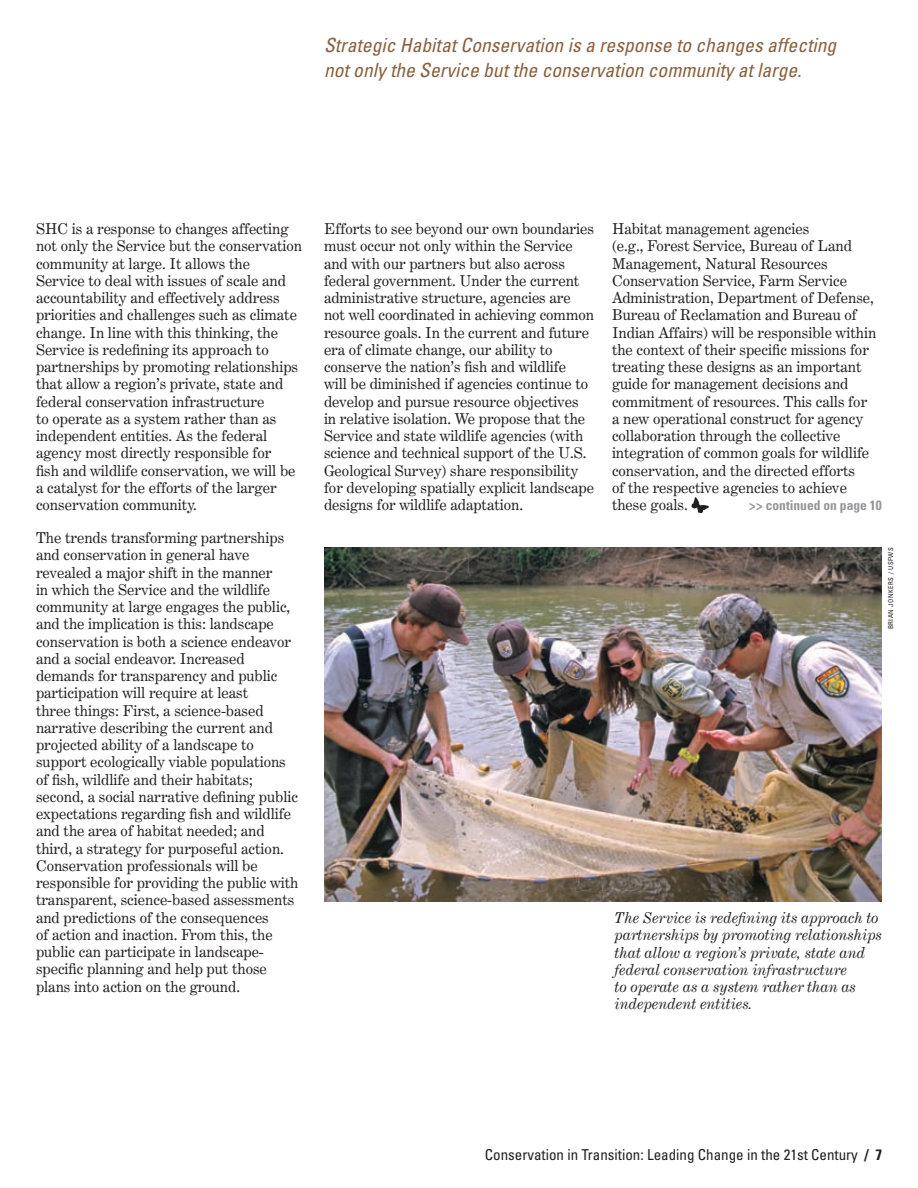
<style>
.page{position:relative;width:918px;height:1188px;background:#fff}
.page>*{position:absolute;margin:0;border:0;box-sizing:border-box;transform-origin:0 0}
.t1{font:italic condensed 19.5px/25.5px "Univers";color:#89603e}
.t2{font:15px/17.2px "Century Expanded BT";color:#231f20}
.t3{font:italic 15px/17.2px "Century Expanded BT";color:#231f20}
.t4{font:condensed 15px "Univers";color:#231f20}
.t5{font:700 condensed 13.5px "Univers";color:#939598}
.t6{font:condensed 6.75px "Univers";letter-spacing:.075em;color:#231f20}
.s1{font-weight:700}
</style>
<div class="page">
<svg style="left:691px;top:497px;width:18px;height:16px"></svg>
<img style="left:324px;top:547px;width:558px;height:355px">
<h1 class="t1" style="left:324px;top:32px;width:514px">Strategic Habitat Conservation is a response to changes affecting not only the Service but the conservation community at large.</h1>
<p class="t2" style="left:36px;top:220px;width:268px">SHC is a response to changes affecting not only the Service but the conservation community at large. It allows the Service to deal with issues of scale and accountability and effectively address priorities and challenges such as climate change. In line with this thinking, the Service is redefining its approach to partnerships by promoting relationships that allow a region’s private, state and federal conservation infrastructure<br>to operate as a system rather than as independent entities. As the federal agency most directly responsible for<br>fish and wildlife conservation, we will be a catalyst for the efforts of the larger conservation community.</p>
<p class="t2" style="left:36px;top:529px;width:264px">The trends transforming partnerships and conservation in general have revealed a major shift in the manner<br>in which the Service and the wildlife community at large engages the public, and the implication is this: landscape conservation is both a science endeavor and a social endeavor. Increased demands for transparency and public participation will require at least<br>three things: First, a science-based narrative describing the current and projected ability of a landscape to support ecologically viable populations of fish, wildlife and their habitats; second, a social narrative defining public expectations regarding fish and wildlife and the area of habitat needed; and third, a strategy for purposeful action.<br>Conservation professionals will be responsible for providing the public with transparent, science-based assessments and predictions of the consequences<br>of action and inaction. From this, the public can participate in landscape&shy;specific planning and help put those plans into action on the ground.</p>
<p class="t2" style="left:324px;top:220px;width:272px">Efforts to see beyond our own boundaries must occur not only within the Service and with our partners but also across federal government. Under the current administrative structure, agencies are not well coordinated in achieving common resource goals. In the current and future era of climate change, our ability to conserve the nation’s fish and wildlife<br>will be diminished if agencies continue to develop and pursue resource objectives in relative isolation. We propose that the Service and state wildlife agencies (with science and technical support of the U.S.<br>Geological Survey) share responsibility for developing spatially explicit landscape designs for wildlife adaptation.</p>
<p class="t2" style="left:612px;top:220px;width:266px">Habitat management agencies<br>(e.g., Forest Service, Bureau of Land Management, Natural Resources Conservation Service, Farm Service Administration, Department of Defense, Bureau of Reclamation and Bureau of Indian Affairs) will be responsible within the context of their specific missions for treating these designs as an important guide for management decisions and commitment of resources. This calls for a new operational construct for agency collaboration through the collective integration of common goals for wildlife conservation, and the directed efforts<br>of the respective agencies to achieve these goals.</p>
<p class="t5" style="left:749px;top:497px;width:134px">&gt;&gt; continued on page 10</p>
<p class="t6" style="left:886px;top:629px;width:83px;rotate:-90deg">Brian Jonkers / USFWS</p>
<p class="t3" style="left:615px;top:909px;width:269px">The Service is redefining its approach to partnerships by promoting relationships that allow a region’s private, state and federal conservation infrastructure<br>to operate as a system rather than as independent entities.</p>
<p class="t4" style="left:485px;top:1145px;width:399px">Conservation in Transition: Leading Change in the 21st Century <span class="s1">/ 7</span></p>
</div>
